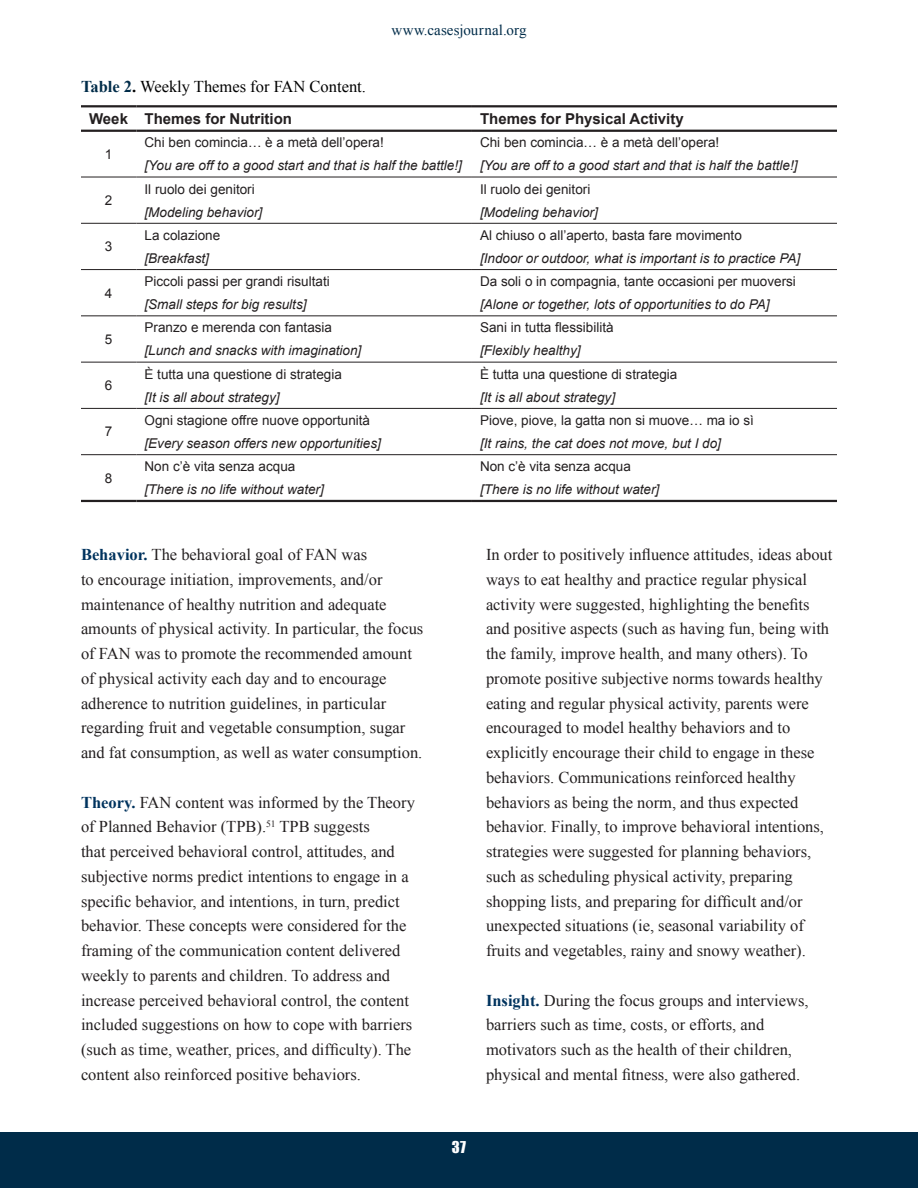
<style>
.page{position:relative;width:918px;height:1188px;background:#fff}
.page>*{position:absolute;margin:0;border:0;box-sizing:border-box;transform-origin:0 0}
.t1{font:16.5px/24.8px "Times New Roman";color:#231f20}
.t2{font:16.5px "Times New Roman";color:#000}
.t3{font:700 15px "Arial";color:#231f20}
.Body_Text{font:15px "Times New Roman";letter-spacing:.005em;color:#002c49}
.Body_Text-2{font:15px "Impact";color:#fff}
.t4{font:italic 13.5px "Arial";color:#231f20}
.t5{font:13.5px "Arial";color:#231f20}
.s1{font-weight:700;color:#002c49}
.s2{font-weight:700}
.s3{font-weight:700;color:#00335e}
</style>
<div class="page">
<div style="left:0;top:1133px;width:918px;height:55px;background:#002c49"></div>
<hr style="left:81px;top:130px;width:55px;height:2px;background:#231f20">
<hr style="left:136px;top:130px;width:336px;height:2px;background:#231f20">
<hr style="left:472px;top:130px;width:365px;height:2px;background:#231f20">
<hr style="left:81px;top:105px;width:55px;height:2px;background:#231f20">
<hr style="left:136px;top:105px;width:336px;height:2px;background:#231f20">
<hr style="left:472px;top:105px;width:365px;height:2px;background:#231f20">
<hr style="left:81px;top:177px;width:55px;height:1px;background:#231f20">
<hr style="left:136px;top:177px;width:336px;height:1px;background:#231f20">
<hr style="left:472px;top:177px;width:365px;height:1px;background:#231f20">
<hr style="left:81px;top:223px;width:55px;height:1px;background:#231f20">
<hr style="left:136px;top:223px;width:336px;height:1px;background:#231f20">
<hr style="left:472px;top:223px;width:365px;height:1px;background:#231f20">
<hr style="left:81px;top:269px;width:55px;height:1px;background:#231f20">
<hr style="left:136px;top:269px;width:336px;height:1px;background:#231f20">
<hr style="left:472px;top:269px;width:365px;height:1px;background:#231f20">
<hr style="left:81px;top:315px;width:55px;height:1px;background:#231f20">
<hr style="left:136px;top:315px;width:336px;height:1px;background:#231f20">
<hr style="left:472px;top:315px;width:365px;height:1px;background:#231f20">
<hr style="left:81px;top:362px;width:55px;height:1px;background:#231f20">
<hr style="left:136px;top:362px;width:336px;height:1px;background:#231f20">
<hr style="left:472px;top:362px;width:365px;height:1px;background:#231f20">
<hr style="left:81px;top:408px;width:55px;height:1px;background:#231f20">
<hr style="left:136px;top:408px;width:336px;height:1px;background:#231f20">
<hr style="left:472px;top:408px;width:365px;height:1px;background:#231f20">
<hr style="left:81px;top:454px;width:55px;height:1px;background:#231f20">
<hr style="left:136px;top:454px;width:336px;height:1px;background:#231f20">
<hr style="left:472px;top:454px;width:365px;height:1px;background:#231f20">
<hr style="left:81px;top:500px;width:55px;height:2px;background:#231f20">
<hr style="left:136px;top:500px;width:336px;height:2px;background:#231f20">
<hr style="left:472px;top:500px;width:365px;height:2px;background:#231f20">
<p class="Body_Text" style="left:391px;top:19px;width:137px">www.casesjournal.org</p>
<p class="t2" style="left:81px;top:75px;width:286px"><span class="s1">Table 2</span><span class="s2">.</span> Weekly Themes for FAN Content.</p>
<p class="t3" style="left:89px;top:108px;width:40px">Week</p>
<p class="t3" style="left:145px;top:108px;width:149px">Themes for Nutrition</p>
<p class="t3" style="left:480px;top:108px;width:205px">Themes for Physical Activity</p>
<p class="t5" style="left:105px;top:145px;width:9px">1</p>
<p class="t5" style="left:145px;top:133px;width:241px">Chi ben comincia… è a metà dell’opera!</p>
<p class="t4" style="left:145px;top:157px;width:319px">[You are off to a good start and that is half the battle!]</p>
<p class="t5" style="left:480px;top:133px;width:241px">Chi ben comincia… è a metà dell’opera!</p>
<p class="t4" style="left:480px;top:157px;width:319px">[You are off to a good start and that is half the battle!]</p>
<p class="t5" style="left:105px;top:191px;width:9px">2</p>
<p class="t5" style="left:105px;top:237px;width:9px">3</p>
<p class="t5" style="left:105px;top:284px;width:9px">4</p>
<p class="t5" style="left:105px;top:330px;width:9px">5</p>
<p class="t5" style="left:105px;top:376px;width:9px">6</p>
<p class="t5" style="left:105px;top:422px;width:9px">7</p>
<p class="t5" style="left:105px;top:469px;width:9px">8</p>
<p class="t5" style="left:145px;top:180px;width:112px">Il ruolo dei genitori</p>
<p class="t4" style="left:145px;top:203px;width:119px">[Modeling behavior]</p>
<p class="t5" style="left:145px;top:226px;width:77px">La colazione</p>
<p class="t4" style="left:145px;top:249px;width:66px">[Breakfast]</p>
<p class="t5" style="left:145px;top:272px;width:187px">Piccoli passi per grandi risultati</p>
<p class="t4" style="left:145px;top:296px;width:164px">[Small steps for big results]</p>
<p class="t5" style="left:145px;top:318px;width:189px">Pranzo e merenda con fantasia</p>
<p class="t4" style="left:145px;top:342px;width:218px">[Lunch and snacks with imagination]</p>
<p class="t5" style="left:145px;top:365px;width:199px">È tutta una questione di strategia</p>
<p class="t4" style="left:145px;top:388px;width:137px">[It is all about strategy]</p>
<p class="t5" style="left:145px;top:411px;width:227px">Ogni stagione offre nuove opportunità</p>
<p class="t4" style="left:145px;top:434px;width:238px">[Every season offers new opportunities]</p>
<p class="t5" style="left:145px;top:457px;width:152px">Non c’è vita senza acqua</p>
<p class="t4" style="left:145px;top:481px;width:181px">[There is no life without water]</p>
<p class="t1" style="left:81px;top:542px;width:344px"><span class="s3">Behavior.</span> The behavioral goal of FAN was<br>to encourage initiation, improvements, and/or maintenance of healthy nutrition and adequate amounts of physical activity. In particular, the focus of FAN was to promote the recommended amount of physical activity each day and to encourage adherence to nutrition guidelines, in particular regarding fruit and vegetable consumption, sugar and fat consumption, as well as water consumption.</p>
<p class="t1" style="left:81px;top:789px;width:335px"><span class="s3">Theory.</span> FAN content was informed by the Theory of Planned Behavior (TPB).<sup>51</sup> TPB suggests<br>that perceived behavioral control, attitudes, and subjective norms predict intentions to engage in a specific behavior, and intentions, in turn, predict behavior. These concepts were considered for the framing of the communication content delivered weekly to parents and children. To address and increase perceived behavioral control, the content included suggestions on how to cope with barriers (such as time, weather, prices, and difficulty). The content also reinforced positive behaviors.</p>
<p class="t5" style="left:480px;top:180px;width:112px">Il ruolo dei genitori</p>
<p class="t4" style="left:480px;top:203px;width:119px">[Modeling behavior]</p>
<p class="t5" style="left:480px;top:226px;width:263px">Al chiuso o all’aperto, basta fare movimento</p>
<p class="t4" style="left:480px;top:249px;width:322px">[Indoor or outdoor, what is important is to practice PA]</p>
<p class="t5" style="left:480px;top:272px;width:317px">Da soli o in compagnia, tante occasioni per muoversi</p>
<p class="t4" style="left:480px;top:296px;width:291px">[Alone or together, lots of opportunities to do PA]</p>
<p class="t5" style="left:480px;top:318px;width:135px">Sani in tutta flessibilità</p>
<p class="t4" style="left:480px;top:342px;width:102px">[Flexibly healthy]</p>
<p class="t5" style="left:480px;top:365px;width:199px">È tutta una questione di strategia</p>
<p class="t4" style="left:480px;top:388px;width:137px">[It is all about strategy]</p>
<p class="t5" style="left:480px;top:411px;width:275px">Piove, piove, la gatta non si muove… ma io sì</p>
<p class="t4" style="left:480px;top:434px;width:242px">[It rains, the cat does not move, but I do]</p>
<p class="t5" style="left:480px;top:457px;width:152px">Non c’è vita senza acqua</p>
<p class="t4" style="left:480px;top:481px;width:181px">[There is no life without water]</p>
<p class="t1" style="left:486px;top:542px;width:348px">In order to positively influence attitudes, ideas about ways to eat healthy and practice regular physical activity were suggested, highlighting the benefits and positive aspects (such as having fun, being with the family, improve health, and many others). To promote positive subjective norms towards healthy eating and regular physical activity, parents were encouraged to model healthy behaviors and to explicitly encourage their child to engage in these behaviors. Communications reinforced healthy behaviors as being the norm, and thus expected behavior. Finally, to improve behavioral intentions, strategies were suggested for planning behaviors, such as scheduling physical activity, preparing shopping lists, and preparing for difficult and/or unexpected situations (ie, seasonal variability of fruits and vegetables, rainy and snowy weather).</p>
<p class="t1" style="left:486px;top:987px;width:324px"><span class="s3">Insight.</span> During the focus groups and interviews, barriers such as time, costs, or efforts, and motivators such as the health of their children, physical and mental fitness, were also gathered.</p>
<p class="Body_Text-2" style="left:452px;top:1136px;width:16px">37</p>
</div>
